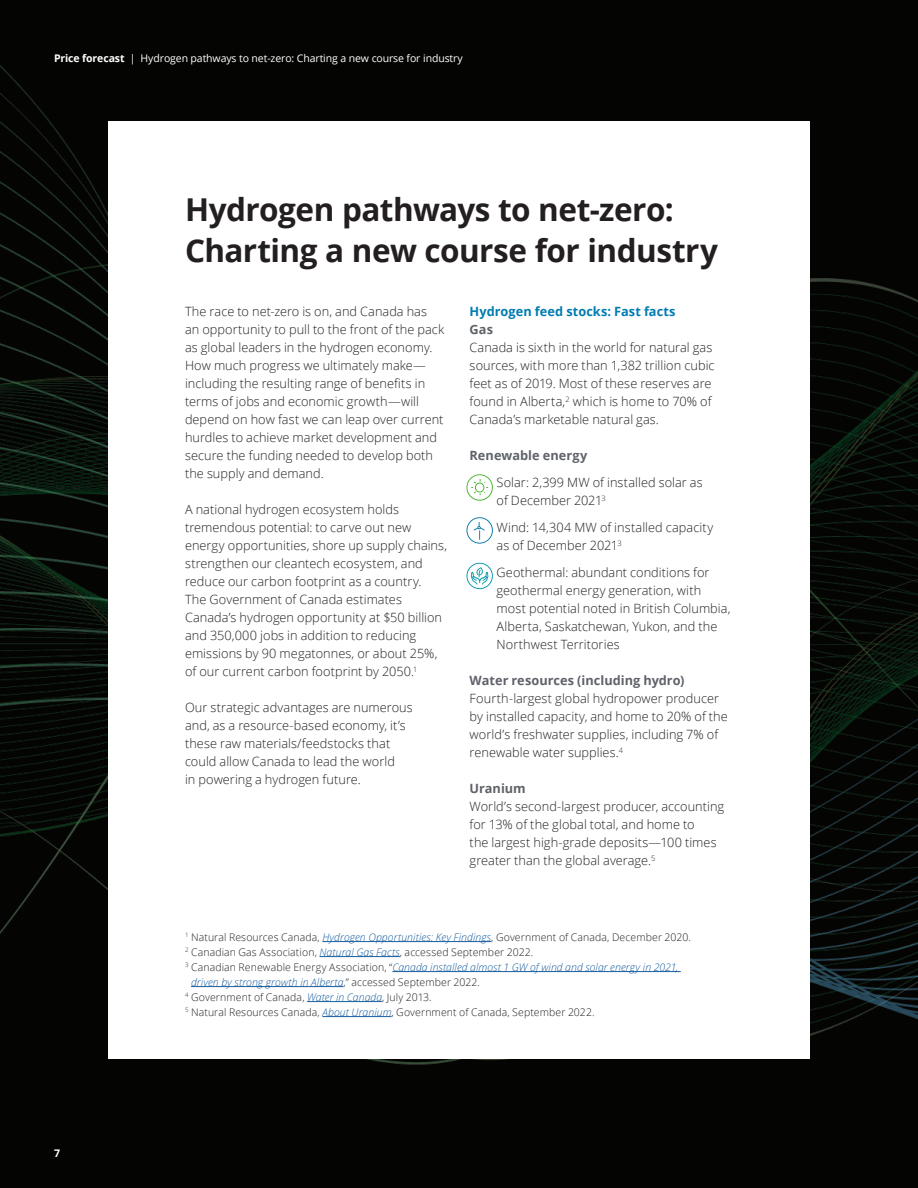
<style>
.page{position:relative;width:918px;height:1188px;background:#fff}
.page>*{position:absolute;margin:0;border:0;box-sizing:border-box;transform-origin:0 0}
.Story_heading_bold{font:700 31.5px/40.5px "Open Sans";letter-spacing:-.015em;color:#231f20}
.t1{font:300 12.75px/18px "Open Sans";letter-spacing:.005em;color:#231f20}
.Subhead_C__8_5pt_12p{font:700 12.75px "Open Sans";color:#5f6369}
.Subhead_A__8_5_12pt{font:700 12.75px "Open Sans";letter-spacing:.005em;color:#007cb0}
.Number_list_level_1{font:300 10.5px "Open Sans";letter-spacing:.01em;color:#231f20}
.Number_list_level_1-2{font:italic 300 10.5px/15px "Open Sans";letter-spacing:.005em;color:#175d9e}
.Brochure_title___Rig{font:10.5px "Open Sans";letter-spacing:-.01em;color:#fff}
.Brochure_title___Lef{font:700 10.5px "Open Sans";color:#fff}
.s1{font-weight:700}
.s2{font-style:italic;color:#175d9e}
.s3{font-style:normal;color:#231f20}
</style>
<div class="page">
<img style="left:0;top:0;width:918px;height:1188px">
<div style="left:108px;top:121px;width:702px;height:937px;background:#fff"></div>
<hr style="left:322px;top:941px;width:169px;height:1px;background:#175d9e">
<hr style="left:320px;top:956px;width:80px;height:1px;background:#175d9e">
<hr style="left:392px;top:971px;width:289px;height:1px;background:#175d9e">
<hr style="left:191px;top:986px;width:152px;height:1px;background:#175d9e">
<hr style="left:307px;top:1001px;width:75px;height:1px;background:#175d9e">
<hr style="left:322px;top:1016px;width:69px;height:1px;background:#175d9e">
<svg style="left:466px;top:474px;width:27px;height:27px"></svg>
<svg style="left:466px;top:517px;width:27px;height:27px"></svg>
<svg style="left:466px;top:563px;width:27px;height:26px"></svg>
<p class="Brochure_title___Rig" style="left:54px;top:51px;width:410px"><span class="s1">Price forecast</span> | Hydrogen pathways to net-zero: Charting a new course for industry</p>
<p class="Story_heading_bold" style="left:185px;top:189px;width:535px">Hydrogen pathways to net-zero:<br>Charting a new course for industry</p>
<p class="t1" style="left:185px;top:302px;width:261px">The race to net-zero is on, and Canada has an opportunity to pull to the front of the pack as global leaders in the hydrogen economy.<br>How much progress we ultimately make— including the resulting range of benefits in terms of jobs and economic growth—will depend on how fast we can leap over current hurdles to achieve market development and secure the funding needed to develop both the supply and demand.</p>
<p class="t1" style="left:185px;top:500px;width:264px">A national hydrogen ecosystem holds tremendous potential: to carve out new energy opportunities, shore up supply chains, strengthen our cleantech ecosystem, and reduce our carbon footprint as a country.<br>The Government of Canada estimates Canada’s hydrogen opportunity at $50 billion and 350,000 jobs in addition to reducing emissions by 90 megatonnes, or about 25%, of our current carbon footprint by 2050.<sup>1</sup></p>
<p class="t1" style="left:185px;top:698px;width:229px">Our strategic advantages are numerous and, as a resource-based economy, it’s these raw materials/feedstocks that could allow Canada to lead the world<br>in powering a hydrogen future.</p>
<p class="Subhead_A__8_5_12pt" style="left:470px;top:302px;width:207px">Hydrogen feed stocks: Fast facts</p>
<p class="Subhead_C__8_5pt_12p" style="left:470px;top:320px;width:25px">Gas</p>
<p class="t1" style="left:470px;top:338px;width:247px">Canada is sixth in the world for natural gas sources, with more than 1,382 trillion cubic feet as of 2019. Most of these reserves are found in Alberta,<sup>2</sup> which is home to 70% of Canada’s marketable natural gas.</p>
<p class="Subhead_C__8_5pt_12p" style="left:470px;top:446px;width:119px">Renewable energy</p>
<p class="t1" style="left:497px;top:473px;width:208px;text-indent:-27px"><span class="s1">•</span> Solar: 2,399 MW of installed solar as of December 2021<sup>3</sup></p>
<p class="t1" style="left:497px;top:518px;width:218px;text-indent:-27px"><span class="s1">•</span> Wind: 14,304 MW of installed capacity as of December 2021<sup>3</sup></p>
<p class="t1" style="left:497px;top:563px;width:235px;text-indent:-27px"><span class="s1">•</span> Geothermal: abundant conditions for geothermal energy generation, with most potential noted in British Columbia, Alberta, Saskatchewan, Yukon, and the Northwest Territories</p>
<p class="Subhead_C__8_5pt_12p" style="left:470px;top:671px;width:217px">Water resources (including hydro)</p>
<p class="t1" style="left:470px;top:689px;width:260px">Fourth-largest global hydropower producer by installed capacity, and home to 20% of the world’s freshwater supplies, including 7% of renewable water supplies.<sup>4</sup></p>
<p class="Subhead_C__8_5pt_12p" style="left:470px;top:779px;width:58px">Uranium</p>
<p class="t1" style="left:470px;top:797px;width:256px">World’s second-largest producer, accounting for 13% of the global total, and home to<br>the largest high-grade deposits—100 times greater than the global average.<sup>5</sup></p>
<p class="Brochure_title___Lef" style="left:54px;top:1146px;width:7px">7</p>
<p class="Number_list_level_1" style="left:185px;top:930px;width:507px"><sup>1</sup> Natural Resources Canada, <span class="s2">Hydrogen Opportunities: Key Findings</span>, Government of Canada, December 2020.</p>
<p class="Number_list_level_1" style="left:185px;top:945px;width:350px"><sup>2</sup> Canadian Gas Association, <span class="s2">Natural Gas Facts</span>, accessed September 2022.</p>
<p class="Number_list_level_1-2" style="left:191px;top:959px;width:489px;text-indent:-6px"><sup>3</sup> <span class="s3">Canadian Renewable Energy Association, “</span>Canada installed almost 1 GW of wind and solar energy in 2021, driven by strong growth in Alberta<span class="s3">,” accessed September 2022.</span></p>
<p class="Number_list_level_1" style="left:185px;top:990px;width:248px"><sup>4</sup> Government of Canada, <span class="s2">Water in Canada</span>, July 2013.</p>
<p class="Number_list_level_1" style="left:185px;top:1005px;width:411px"><sup>5</sup> Natural Resources Canada, <span class="s2">About Uranium</span>, Government of Canada, September 2022.</p>
</div>
